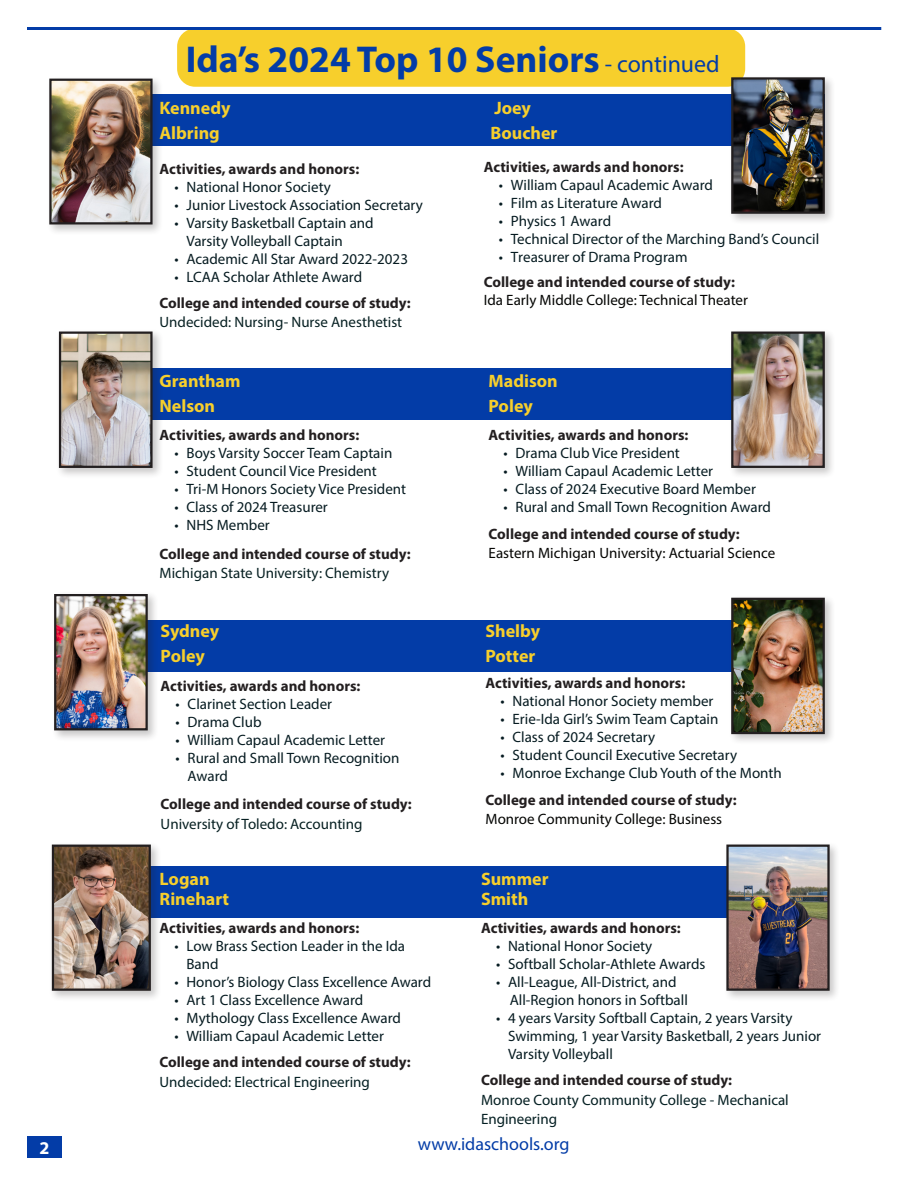
<style>
.page{position:relative;width:918px;height:1188px;background:#fff}
.page>*{position:absolute;margin:0;border:0;box-sizing:border-box;transform-origin:0 0}
.Head_1{font:700 37.5px "Myriad Pro";color:#033ca7}
.Body{font:700 18px/19.5px "Myriad Pro";color:#f7cf2c}
.t1{font:18px "Myriad Pro";color:#033ca7}
.t2{font:700 18px "Myriad Pro";color:#fff}
.Body-2{font:15px/18px "Myriad Pro";color:#061b21}
.Body-3{font:700 15px "Myriad Pro";color:#231f20}
.Body-4{font:15px "Myriad Pro";color:#072022}
.Body-5{font:15px/19.5px "Myriad Pro";color:#041f22}
.Body-6{font:15px "Myriad Pro";color:#040503}
.Body-7{font:15px "Myriad Pro";color:#050503}
.s1{font-weight:400;font-size:24px}
</style>
<div class="page">
<div style="left:27px;top:1137px;width:35px;height:21px;background:#033ca7"></div>
<div style="left:177px;top:28px;width:568px;height:59px;background:#f7cf2c;border-radius:18px"></div>
<div style="left:94px;top:866px;width:651px;height:52px;background:#033ca7"></div>
<div style="left:93px;top:620px;width:651px;height:52px;background:#033ca7"></div>
<div style="left:116px;top:368px;width:651px;height:52px;background:#033ca7"></div>
<div style="left:724px;top:842px;width:117px;height:160px;background:#231f20;opacity:.25"></div>
<img style="left:729px;top:848px;width:98px;height:140px">
<div style="left:726px;top:845px;width:104px;height:146px;border:2px solid #231f20"></div>
<div style="left:49px;top:842px;width:113px;height:160px;background:#231f20;opacity:.25"></div>
<img style="left:55px;top:848px;width:93px;height:140px">
<div style="left:52px;top:845px;width:99px;height:146px;border:2px solid #231f20"></div>
<div style="left:728px;top:329px;width:108px;height:150px;background:#231f20;opacity:.25"></div>
<img style="left:734px;top:335px;width:88px;height:130px">
<div style="left:731px;top:332px;width:94px;height:136px;border:2px solid #231f20"></div>
<div style="left:51px;top:591px;width:108px;height:151px;background:#231f20;opacity:.25"></div>
<img style="left:57px;top:597px;width:88px;height:130px">
<div style="left:54px;top:594px;width:94px;height:136px;border:2px solid #231f20"></div>
<div style="left:56px;top:329px;width:108px;height:150px;background:#231f20;opacity:.25"></div>
<img style="left:62px;top:335px;width:88px;height:130px">
<div style="left:59px;top:332px;width:94px;height:136px;border:2px solid #231f20"></div>
<hr style="left:27px;top:27px;width:854px;height:3px;background:#033ca7">
<div style="left:728px;top:595px;width:108px;height:151px;background:#231f20;opacity:.25"></div>
<img style="left:734px;top:601px;width:88px;height:130px">
<div style="left:731px;top:598px;width:94px;height:136px;border:2px solid #231f20"></div>
<div style="left:73px;top:94px;width:752px;height:52px;background:#033ca7"></div>
<div style="left:728px;top:74px;width:108px;height:151px;background:#231f20;opacity:.25"></div>
<img style="left:734px;top:80px;width:88px;height:131px">
<div style="left:731px;top:77px;width:94px;height:137px;border:2px solid #231f20"></div>
<div style="left:46px;top:76px;width:118px;height:160px;background:#231f20;opacity:.25"></div>
<img style="left:52px;top:82px;width:98px;height:140px">
<div style="left:49px;top:79px;width:104px;height:146px;border:2px solid #231f20"></div>
<p class="Head_1" style="left:186px;top:35px;width:536px">Ida’s 2024 Top 10 Seniors <span class="s1">- continued</span></p>
<p class="Body" style="left:160px;top:98px;width:72px">Kennedy</p>
<p class="Body" style="left:160px;top:123px;width:62px">Albring</p>
<p class="Body-3" style="left:160px;top:159px;width:201px">Activities, awards and honors:</p>
<p class="Body-2" style="left:175px;top:177px;width:158px">• National Honor Society</p>
<p class="Body-2" style="left:175px;top:195px;width:250px">• Junior Livestock Association Secretary</p>
<p class="Body-2" style="left:187px;top:213px;width:189px;text-indent:-12px">• Varsity Basketball Captain and<br>Varsity Volleyball Captain</p>
<p class="Body-2" style="left:175px;top:249px;width:235px">• Academic All Star Award 2022-2023</p>
<p class="Body-2" style="left:175px;top:267px;width:189px">• LCAA Scholar Athlete Award</p>
<p class="Body-3" style="left:160px;top:293px;width:253px">College and intended course of study:</p>
<p class="Body-4" style="left:160px;top:313px;width:244px">Undecided: Nursing- Nurse Anesthetist</p>
<p class="Body" style="left:160px;top:371px;width:83px">Grantham</p>
<p class="Body" style="left:160px;top:396px;width:57px">Nelson</p>
<p class="Body-3" style="left:160px;top:426px;width:201px">Activities, awards and honors:</p>
<p class="Body-2" style="left:175px;top:444px;width:219px">• Boys Varsity Soccer Team Captain</p>
<p class="Body-2" style="left:175px;top:462px;width:204px">• Student Council Vice President</p>
<p class="Body-2" style="left:175px;top:480px;width:233px">• Tri-M Honors Society Vice President</p>
<p class="Body-2" style="left:175px;top:498px;width:155px">• Class of 2024 Treasurer</p>
<p class="Body-2" style="left:175px;top:516px;width:97px">• NHS Member</p>
<p class="Body-3" style="left:160px;top:544px;width:253px">College and intended course of study:</p>
<p class="Body-4" style="left:160px;top:564px;width:231px">Michigan State University: Chemistry</p>
<p class="Body" style="left:161px;top:621px;width:60px">Sydney</p>
<p class="Body" style="left:161px;top:646px;width:46px">Poley</p>
<p class="Body-3" style="left:161px;top:676px;width:201px">Activities, awards and honors:</p>
<p class="Body-2" style="left:176px;top:694px;width:158px">• Clarinet Section Leader</p>
<p class="Body-2" style="left:176px;top:712px;width:88px">• Drama Club</p>
<p class="Body-2" style="left:176px;top:730px;width:211px">• William Capaul Academic Letter</p>
<p class="Body-2" style="left:188px;top:748px;width:213px;text-indent:-12px">• Rural and Small Town Recognition<br>Award</p>
<p class="Body-3" style="left:161px;top:794px;width:253px">College and intended course of study:</p>
<p class="Body-4" style="left:161px;top:814px;width:203px">University of Toledo: Accounting</p>
<p class="Body" style="left:160px;top:869px;width:71px">Logan<br>Rinehart</p>
<p class="Body-3" style="left:160px;top:918px;width:201px">Activities, awards and honors:</p>
<p class="Body-2" style="left:187px;top:937px;width:220px;text-indent:-12px">• Low Brass Section Leader in the Ida<br>Band</p>
<p class="Body-2" style="left:175px;top:973px;width:258px">• Honor’s Biology Class Excellence Award</p>
<p class="Body-2" style="left:175px;top:991px;width:190px">• Art 1 Class Excellence Award</p>
<p class="Body-2" style="left:175px;top:1009px;width:228px">• Mythology Class Excellence Award</p>
<p class="Body-2" style="left:175px;top:1027px;width:211px">• William Capaul Academic Letter</p>
<p class="Body-3" style="left:160px;top:1053px;width:253px">College and intended course of study:</p>
<p class="Body-5" style="left:160px;top:1072px;width:212px">Undecided: Electrical Engineering</p>
<p class="Body" style="left:494px;top:98px;width:38px">Joey</p>
<p class="Body" style="left:491px;top:123px;width:68px">Boucher</p>
<p class="Body-3" style="left:484px;top:157px;width:201px">Activities, awards and honors:</p>
<p class="Body-2" style="left:499px;top:176px;width:216px">• William Capaul Academic Award</p>
<p class="Body-2" style="left:499px;top:194px;width:165px">• Film as Literature Award</p>
<p class="Body-2" style="left:499px;top:212px;width:114px">• Physics 1 Award</p>
<p class="Body-2" style="left:499px;top:230px;width:322px">• Technical Director of the Marching Band’s Council</p>
<p class="Body-2" style="left:499px;top:248px;width:190px">• Treasurer of Drama Program</p>
<p class="Body-3" style="left:484px;top:272px;width:253px">College and intended course of study:</p>
<p class="Body-6" style="left:484px;top:291px;width:266px">Ida Early Middle College: Technical Theater</p>
<p class="Body" style="left:489px;top:371px;width:71px">Madison</p>
<p class="Body" style="left:489px;top:396px;width:46px">Poley</p>
<p class="Body-3" style="left:489px;top:426px;width:201px">Activities, awards and honors:</p>
<p class="Body-2" style="left:504px;top:444px;width:178px">• Drama Club Vice President</p>
<p class="Body-2" style="left:504px;top:462px;width:211px">• William Capaul Academic Letter</p>
<p class="Body-2" style="left:504px;top:480px;width:254px">• Class of 2024 Executive Board Member</p>
<p class="Body-2" style="left:504px;top:498px;width:269px">• Rural and Small Town Recognition Award</p>
<p class="Body-3" style="left:489px;top:524px;width:253px">College and intended course of study:</p>
<p class="Body-7" style="left:489px;top:544px;width:288px">Eastern Michigan University: Actuarial Science</p>
<p class="Body" style="left:486px;top:621px;width:56px">Shelby</p>
<p class="Body" style="left:486px;top:646px;width:51px">Potter</p>
<p class="Body-3" style="left:486px;top:674px;width:201px">Activities, awards and honors:</p>
<p class="Body-2" style="left:501px;top:692px;width:214px">• National Honor Society member</p>
<p class="Body-2" style="left:501px;top:710px;width:219px">• Erie-Ida Girl’s Swim Team Captain</p>
<p class="Body-2" style="left:501px;top:728px;width:156px">• Class of 2024 Secretary</p>
<p class="Body-2" style="left:501px;top:746px;width:238px">• Student Council Executive Secretary</p>
<p class="Body-2" style="left:501px;top:764px;width:283px">• Monroe Exchange Club Youth of the Month</p>
<p class="Body-3" style="left:486px;top:790px;width:253px">College and intended course of study:</p>
<p class="Body-6" style="left:486px;top:810px;width:238px">Monroe Community College: Business</p>
<p class="Body" style="left:481px;top:869px;width:69px">Summer<br>Smith</p>
<p class="Body-3" style="left:481px;top:918px;width:201px">Activities, awards and honors:</p>
<p class="Body-2" style="left:496px;top:937px;width:158px">• National Honor Society</p>
<p class="Body-2" style="left:496px;top:955px;width:211px">• Softball Scholar-Athlete Awards</p>
<p class="Body-2" style="left:496px;top:973px;width:182px">• All-League, All-District, and</p>
<p class="Body-2" style="left:510px;top:991px;width:180px">All-Region honors in Softball</p>
<p class="Body-2" style="left:508px;top:1009px;width:315px;text-indent:-12px">• 4 years Varsity Softball Captain, 2 years Varsity<br>Swimming, 1 year Varsity Basketball, 2 years Junior<br>Varsity Volleyball</p>
<p class="Body-3" style="left:481px;top:1071px;width:253px">College and intended course of study:</p>
<p class="Body-5" style="left:481px;top:1090px;width:309px">Monroe County Community College - Mechanical<br>Engineering</p>
<p class="t2" style="left:39px;top:1136px;width:11px">2</p>
<p class="t1" style="left:418px;top:1133px;width:153px">www.idaschools.org</p>
</div>
